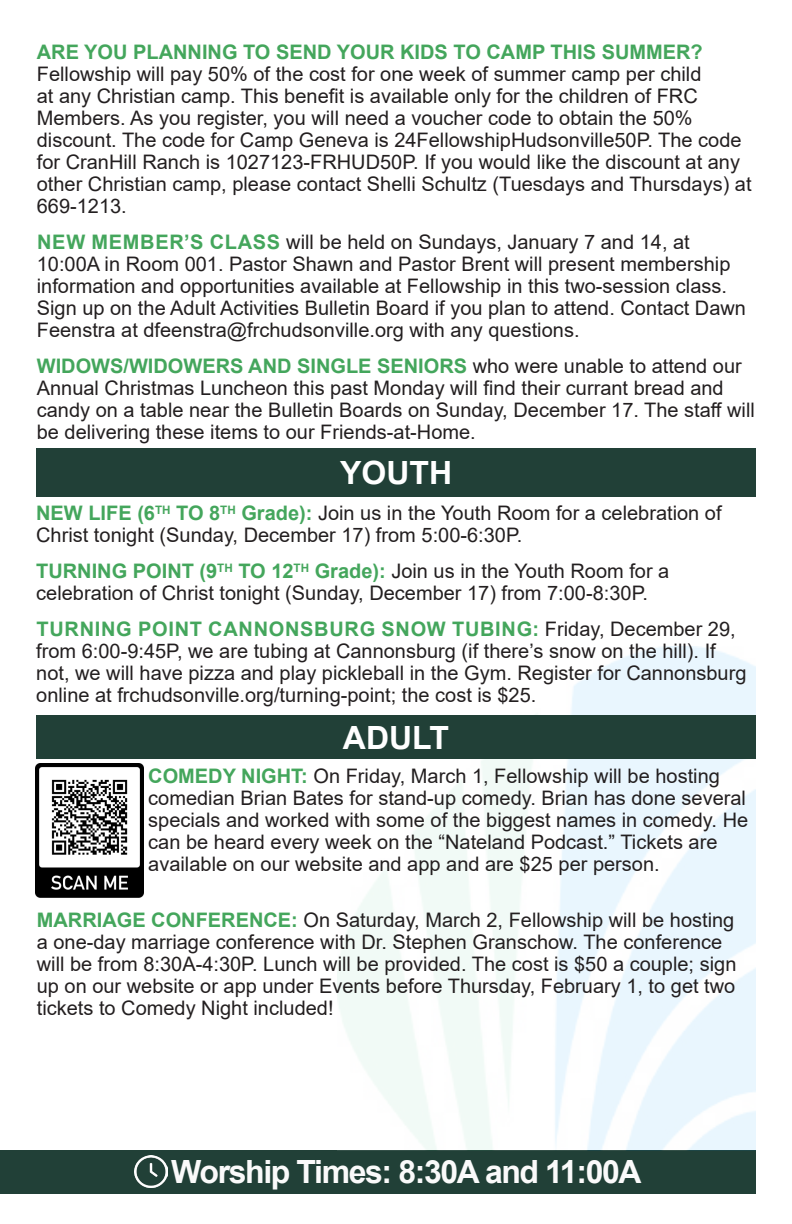
<style>
.page{position:relative;width:792px;height:1224px;background:#fff}
.page>*{position:absolute;margin:0;border:0;box-sizing:border-box;transform-origin:0 0}
.t1{font:700 32px "Arial";letter-spacing:-.045em;color:#fafafa}
.t2{font:700 32px "Arial";color:#fff}
.t3{font:20px/22px "Arial";color:#231f20}
.s1{font-weight:700;color:#44a65c}
</style>
<div class="page">
<div style="left:0;top:1150px;width:756px;height:43px;background:#214037"></div>
<img style="left:337px;top:647px;width:418px;height:503px">
<img style="left:134px;top:1155px;width:33px;height:33px">
<div style="left:36px;top:448px;width:720px;height:49px;background:#214037"></div>
<div style="left:36px;top:716px;width:720px;height:43px;background:#214037"></div>
<img style="left:35px;top:763px;width:109px;height:135px">
<p class="t3" style="left:37px;top:41px;width:716px"><span class="s1">ARE YOU PLANNING TO SEND YOUR KIDS TO CAMP THIS SUMMER?<br></span>Fellowship will pay 50% of the cost for one week of summer camp per child<br>at any Christian camp. This benefit is available only for the children of FRC Members. As you register, you will need a voucher code to obtain the 50% discount. The code for Camp Geneva is 24FellowshipHudsonville50P. The code for CranHill Ranch is 1027123-FRHUD50P. If you would like the discount at any other Christian camp, please contact Shelli Schultz (Tuesdays and Thursdays) at 669-1213.</p>
<p class="t3" style="left:37px;top:231px;width:711px"><span class="s1">NEW MEMBER’S CLASS</span> will be held on Sundays, January 7 and 14, at 10:00A in Room 001. Pastor Shawn and Pastor Brent will present membership information and opportunities available at Fellowship in this two-session class.<br>Sign up on the Adult Activities Bulletin Board if you plan to attend. Contact Dawn Feenstra at dfeenstra@frchudsonville.org with any questions.</p>
<p class="t3" style="left:37px;top:355px;width:720px"><span class="s1">WIDOWS/WIDOWERS AND SINGLE SENIORS</span> who were unable to attend our Annual Christmas Luncheon this past Monday will find their currant bread and candy on a table near the Bulletin Boards on Sunday, December 17. The staff will be delivering these items to our Friends-at-Home.</p>
<p class="t2" style="left:340px;top:450px;width:113px">YOUTH</p>
<p class="t3" style="left:36px;top:502px;width:687px"><span class="s1">NEW LIFE (6</span><sup>TH</sup> <span class="s1">TO 8</span><sup>TH</sup> <span class="s1">Grade):</span> Join us in the Youth Room for a celebration of<br>Christ tonight (Sunday, December 17) from 5:00-6:30P.</p>
<p class="t3" style="left:36px;top:560px;width:635px"><span class="s1">TURNING POINT (9</span><sup>TH</sup> <span class="s1">TO 12</span><sup>TH</sup> <span class="s1">Grade):</span> Join us in the Youth Room for a celebration of Christ tonight (Sunday, December 17) from 7:00-8:30P.</p>
<p class="t3" style="left:36px;top:618px;width:712px"><span class="s1">TURNING POINT CANNONSBURG SNOW TUBING:</span> Friday, December 29, from 6:00-9:45P, we are tubing at Cannonsburg (if there’s snow on the hill). If not, we will have pizza and play pickleball in the Gym. Register for Cannonsburg online at frchudsonville.org/turning-point; the cost is $25.</p>
<p class="t2" style="left:343px;top:715px;width:108px">ADULT</p>
<p class="t3" style="left:148px;top:764px;width:601px"><span class="s1">COMEDY NIGHT:</span> On Friday, March 1, Fellowship will be hosting comedian Brian Bates for stand-up comedy. Brian has done several specials and worked with some of the biggest names in comedy. He can be heard every week on the “Nateland Podcast.” Tickets are available on our website and app and are $25 per person.</p>
<p class="t3" style="left:37px;top:909px;width:701px"><span class="s1">MARRIAGE CONFERENCE:</span> On Saturday, March 2, Fellowship will be hosting a one-day marriage conference with Dr. Stephen Granschow. The conference will be from 8:30A-4:30P. Lunch will be provided. The cost is $50 a couple; sign up on our website or app under Events before Thursday, February 1, to get two tickets to Comedy Night included!</p>
<h1 class="t1" style="left:171px;top:1150px;width:472px">Worship Times: 8:30A and 11:00A</h1>
</div>
